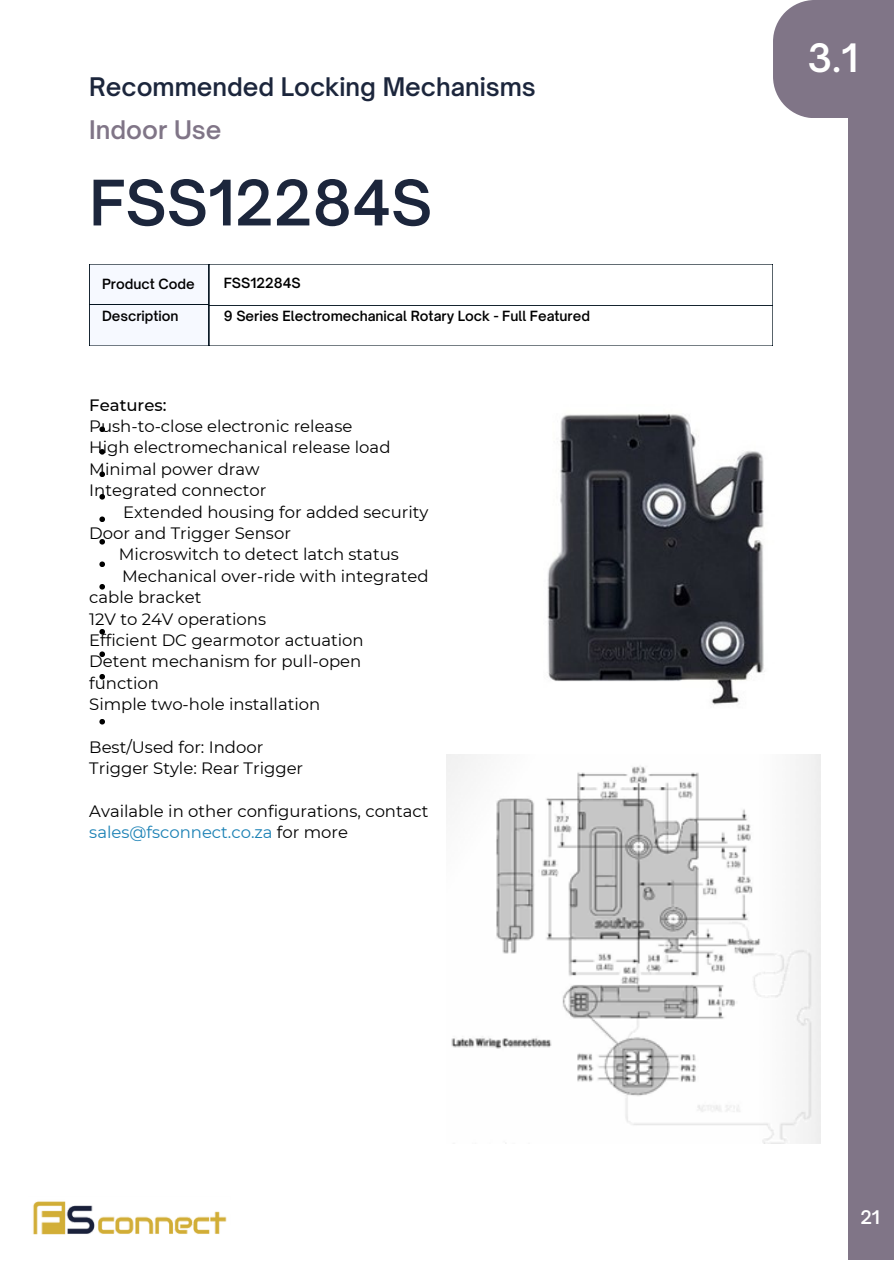
<style>
.page{position:relative;width:894px;height:1264px;background:#fff}
.page>*{position:absolute;margin:0;border:0;box-sizing:border-box;transform-origin:0 0}
.t1{font:600 60px "Open Sauce One";color:#1c263c}
.t2{font:600 37.5px "Open Sauce One";color:#fff}
.t3{font:600 24.6px/42.8px "Open Sauce One";color:#1c263c}
.t4{font:600 18px "Open Sauce One";color:#fff}
.t5{font:16.5px/21.3px "Montserrat";color:#000}
.t6{font:500 16.5px "Montserrat";color:#000}
.t7{font:600 13.5px "Open Sauce One";color:#000}
.s1{color:#807587}
.s2{color:#1b81b5}
</style>
<div class="page">
<div style="left:847px;top:0;width:46px;height:1259px;background:#807587"></div>
<div style="left:772px;top:0;width:121px;height:117px;background:#807587"></div>
<div style="left:89px;top:264px;width:122px;height:42px;background:#f6f9ff"></div>
<div style="left:208px;top:263px;width:565px;height:43px;border:1px solid #01111d"></div>
<div style="left:89px;top:304px;width:122px;height:42px;background:#f6f9ff"></div>
<div style="left:89px;top:304px;width:120px;height:42px;border:1px solid #01111d"></div>
<img style="left:547px;top:414px;width:218px;height:291px">
<img style="left:446px;top:754px;width:374px;height:389px">
<svg style="left:99px;top:426px;width:6px;height:6px"></svg>
<svg style="left:99px;top:449px;width:6px;height:5px"></svg>
<svg style="left:99px;top:471px;width:6px;height:6px"></svg>
<svg style="left:99px;top:494px;width:6px;height:5px"></svg>
<svg style="left:99px;top:516px;width:6px;height:6px"></svg>
<svg style="left:99px;top:539px;width:6px;height:5px"></svg>
<svg style="left:99px;top:561px;width:6px;height:6px"></svg>
<svg style="left:99px;top:584px;width:6px;height:5px"></svg>
<svg style="left:99px;top:629px;width:6px;height:5px"></svg>
<svg style="left:99px;top:651px;width:6px;height:6px"></svg>
<svg style="left:99px;top:674px;width:6px;height:5px"></svg>
<svg style="left:99px;top:719px;width:6px;height:5px"></svg>
<img style="left:33px;top:1201px;width:194px;height:34px">
<p class="t3" style="left:89px;top:65px;width:448px">Recommended Locking Mechanisms<br><span class="s1">Indoor Use</span></p>
<h4 class="t1" style="left:89px;top:165px;width:344px">FSS12284S</h4>
<p class="t7" style="left:102px;top:275px;width:94px">Product Code</p>
<p class="t7" style="left:102px;top:308px;width:78px">Description</p>
<p class="t7" style="left:224px;top:275px;width:79px">FSS12284S</p>
<p class="t7" style="left:224px;top:307px;width:367px">9 Series Electromechanical Rotary Lock - Full Featured</p>
<h4 class="t6" style="left:89px;top:394px;width:79px">Features:</h4>
<h4 class="t5" style="left:89px;top:415px;width:264px">Push-to-close electronic release</h4>
<h4 class="t5" style="left:89px;top:437px;width:302px">High electromechanical release load</h4>
<h4 class="t5" style="left:89px;top:458px;width:172px">Minimal power draw</h4>
<h4 class="t5" style="left:89px;top:479px;width:179px">Integrated connector</h4>
<h4 class="t5" style="left:123px;top:501px;width:307px">Extended housing for added security</h4>
<h4 class="t5" style="left:89px;top:522px;width:203px">Door and Trigger Sensor</h4>
<h4 class="t5" style="left:119px;top:544px;width:281px">Microswitch to detect latch status</h4>
<h4 class="t5" style="left:122px;top:565px;width:308px">Mechanical over-ride with integrated</h4>
<h4 class="t5" style="left:89px;top:586px;width:114px">cable bracket</h4>
<h4 class="t5" style="left:89px;top:608px;width:178px">12V to 24V operations</h4>
<h4 class="t5" style="left:89px;top:629px;width:276px">Efficient DC gearmotor actuation</h4>
<h4 class="t5" style="left:89px;top:650px;width:273px">Detent mechanism for pull-open</h4>
<h4 class="t5" style="left:89px;top:672px;width:71px">function</h4>
<h4 class="t5" style="left:89px;top:693px;width:232px">Simple two-hole installation</h4>
<h4 class="t5" style="left:89px;top:736px;width:215px">Best/Used for: Indoor<br>Trigger Style: Rear Trigger</h4>
<p class="t5" style="left:89px;top:800px;width:340px">Available in other configurations, contact <span class="s2">sales@fsconnect.co.za</span> for more</p>
<h2 class="t2" style="left:807px;top:34px;width:52px">3.1</h2>
<p class="t4" style="left:860px;top:1206px;width:21px">21</p>
</div>
